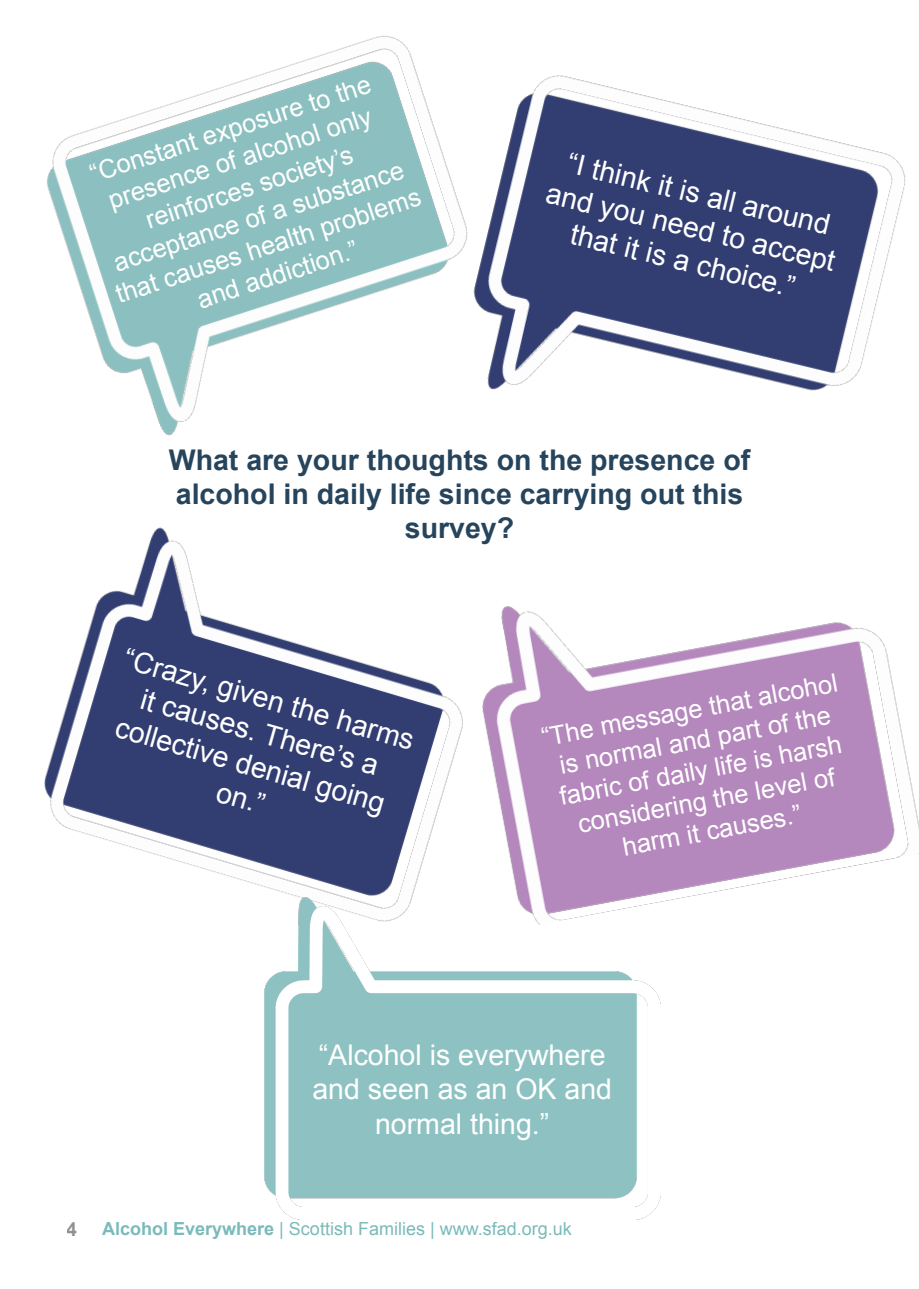
<style>
.page{position:relative;width:919px;height:1289px;background:#fff}
.page>*{position:absolute;margin:0;border:0;box-sizing:border-box;transform-origin:0 0}
.t1{font:28.5px/34.2px "Arial";color:#fff;text-align:center}
.t2{font:700 28.5px/34.2px "Arial";color:#26445c;text-align:center}
.t3{font:25.5px/30.6px "Arial";color:#fff;text-align:center}
.t4{font:700 19.5px "Arial";color:#45494c}
.t5{font:18px "Arial";color:#228c8c}
.s1{font-weight:700}
</style>
<div class="page">
<img style="left:47px;top:35px;width:380px;height:401px">
<img style="left:427px;top:75px;width:479px;height:316px">
<img style="left:44px;top:527px;width:399px;height:362px">
<img style="left:264px;top:889px;width:397px;height:331px">
<img style="left:443px;top:606px;width:475px;height:325px">
<p class="t3" style="left:86px;top:160px;width:295px;rotate:-18deg">“Constant exposure to the presence of alcohol only</p>
<p class="t3" style="left:142px;top:206px;width:218px;rotate:-18deg">reinforces society’s</p>
<p class="t3" style="left:102px;top:251px;width:320px;rotate:-18deg">acceptance of a substance that causes health problems and addiction.”</p>
<p class="t1" style="left:559px;top:142px;width:298px;rotate:14deg">“I think it is all around and you need to accept that it is a choice.”</p>
<p class="t2" style="left:169px;top:443px;width:583px">What are your thoughts on the presence of alcohol in daily life since carrying out this survey?</p>
<p class="t1" style="left:129px;top:641px;width:302px;rotate:16deg">“Crazy, given the harms it causes. There’s a</p>
<p class="t1" style="left:121px;top:710px;width:280px;rotate:16deg">collective denial going on.”</p>
<p class="t3" style="left:539px;top:724px;width:302px;rotate:-11deg">“The message that alcohol is normal and part of the fabric of daily life is harsh considering the level of harm it causes.”</p>
<p class="t1" style="left:312px;top:1038px;width:301px">“Alcohol is everywhere and seen as an OK and normal thing.”</p>
<p class="t4" style="left:67px;top:1216px;width:12px">4</p>
<p class="t5" style="left:102px;top:1217px;width:471px"><span class="s1">Alcohol Everywhere</span> | Scottish Families | www.sfad.org.uk</p>
</div>
